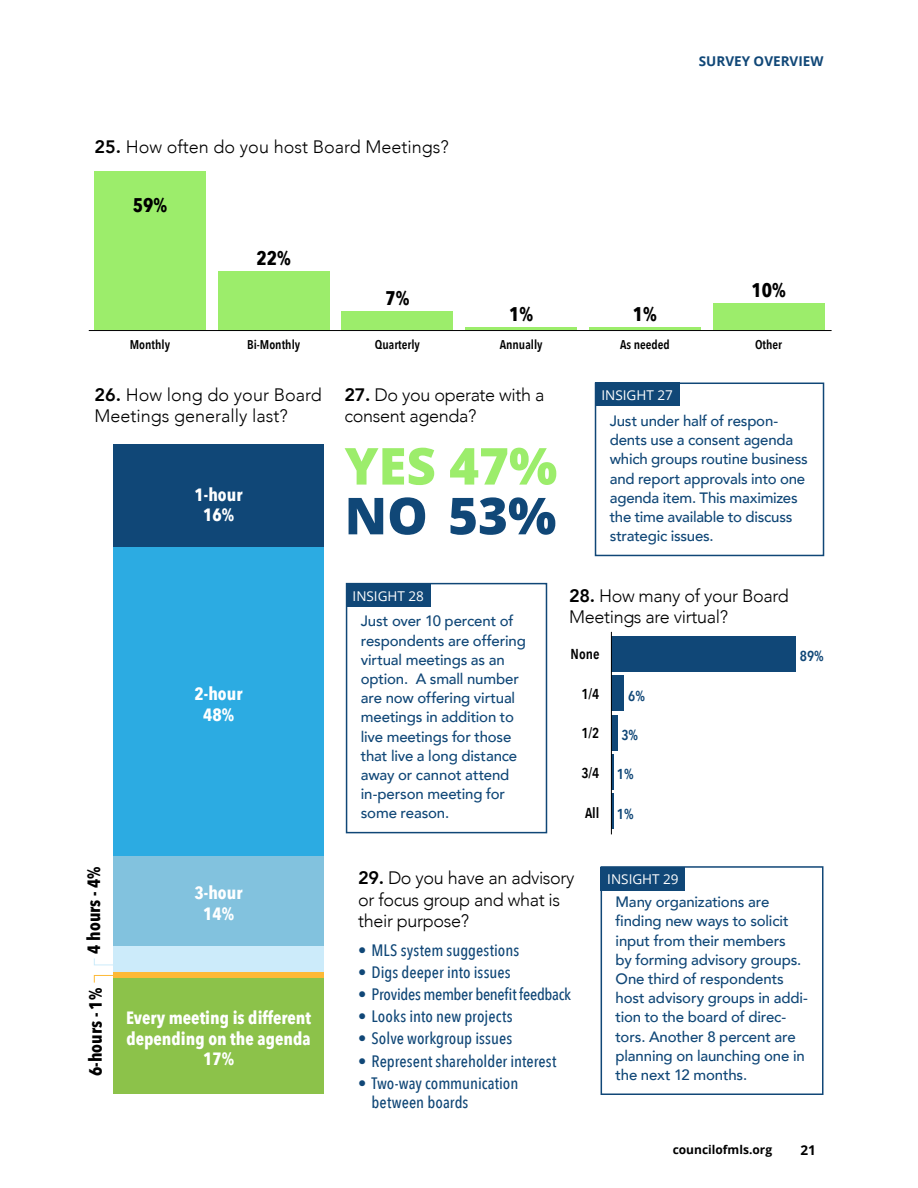
<style>
.page{position:relative;width:918px;height:1188px;background:#fff}
.page>*{position:absolute;margin:0;border:0;box-sizing:border-box;transform-origin:0 0}
.t1{font:800 51px "Open Sans";color:#9ced6b}
.t2{font:800 51px "Open Sans";color:#104777}
.t3{font:700 19.8px "Avenir Next Condensed";color:#000}
.t4{font:300 18px/21.6px "Avenir";letter-spacing:-.02em;color:#000}
.t5{font:300 18px/21.6px "Avenir";color:#000}
.t6{font:700 17.85px/20.7px "Avenir Next Condensed";color:#fff;text-align:center}
.t7{font:700 17.85px "Avenir Next Condensed";color:#000}
.t8{font:500 16.5px/19.2px "Avenir Next Condensed";color:#104777}
.t9{font:500 16.5px "Avenir Next Condensed";letter-spacing:-.02em;color:#104777}
.t10{font:500 15px/19.2px "Avenir";letter-spacing:-.01em;color:#104777}
.t11{font:600 14.4px "Avenir Next Condensed";color:#000}
.t12{font:600 14.4px "Avenir Next Condensed";color:#104777}
.t13{font:13.5px "Open Sans";color:#fff}
.t14{font:700 13.5px "Open Sans";color:#104777}
.t15{font:700 13.5px "Open Sans";color:#000}
.t16{font:600 12.75px "Avenir Next Condensed";color:#000}
.t17{font:700 12px "Open Sans";color:#000}
.s1{font-weight:800}
</style>
<div class="page">
<div style="left:713px;top:303px;width:111px;height:27px;background:#9ced6b"></div>
<hr style="left:589px;top:327px;width:112px;height:3px;background:#9ced6b">
<hr style="left:465px;top:327px;width:112px;height:3px;background:#9ced6b">
<div style="left:342px;top:311px;width:111px;height:19px;background:#9ced6b"></div>
<div style="left:218px;top:271px;width:111px;height:59px;background:#9ced6b"></div>
<div style="left:94px;top:172px;width:112px;height:158px;background:#9ced6b"></div>
<hr style="left:89px;top:330px;width:743px;height:1px;background:#000">
<div style="left:113px;top:978px;width:211px;height:116px;background:#8cc24a"></div>
<div style="left:113px;top:971px;width:211px;height:7px;background:#fdb936"></div>
<div style="left:113px;top:946px;width:211px;height:25px;background:#ccebfa"></div>
<div style="left:113px;top:856px;width:211px;height:90px;background:#82c2de"></div>
<div style="left:113px;top:547px;width:211px;height:309px;background:#2cabe2"></div>
<div style="left:113px;top:445px;width:211px;height:102px;background:#104777"></div>
<svg style="left:94px;top:958px;width:19px;height:8px"></svg>
<svg style="left:94px;top:975px;width:19px;height:8px"></svg>
<div style="left:595px;top:383px;width:229px;height:173px;border:2px solid #104777"></div>
<div style="left:595px;top:383px;width:85px;height:23px;background:#104777"></div>
<div style="left:346px;top:583px;width:201px;height:250px;border:2px solid #104777"></div>
<div style="left:346px;top:584px;width:85px;height:23px;background:#104777"></div>
<div style="left:601px;top:866px;width:223px;height:229px;border:2px solid #104777"></div>
<div style="left:601px;top:867px;width:84px;height:24px;background:#104777"></div>
<hr style="left:612px;top:794px;width:2px;height:35px;background:#104777">
<hr style="left:612px;top:754px;width:2px;height:36px;background:#104777">
<div style="left:612px;top:715px;width:6px;height:35px;background:#104777"></div>
<div style="left:612px;top:675px;width:12px;height:36px;background:#104777"></div>
<div style="left:612px;top:636px;width:184px;height:35px;background:#104777"></div>
<hr style="left:611px;top:632px;width:1px;height:202px;background:#000">
<p class="t5" style="left:95px;top:136px;width:356px"><span class="s1">25.</span> How often do you host Board Meetings?</p>
<h2 class="t3" style="left:133px;top:193px;width:36px">59%</h2>
<h2 class="t3" style="left:257px;top:246px;width:36px">22%</h2>
<h2 class="t3" style="left:385px;top:286px;width:26px">7%</h2>
<p class="t14" style="left:699px;top:52px;width:126px">SURVEY OVERVIEW</p>
<h2 class="t3" style="left:509px;top:302px;width:26px">1%</h2>
<h2 class="t3" style="left:633px;top:302px;width:26px">1%</h2>
<h2 class="t3" style="left:751px;top:278px;width:36px">10%</h2>
<p class="t16" style="left:130px;top:333px;width:42px">Monthly</p>
<p class="t16" style="left:247px;top:333px;width:55px">Bi-Monthly</p>
<p class="t16" style="left:375px;top:333px;width:47px">Quarterly</p>
<p class="t16" style="left:500px;top:333px;width:44px">Annually</p>
<p class="t16" style="left:620px;top:333px;width:51px">As needed</p>
<p class="t16" style="left:755px;top:333px;width:29px">Other</p>
<p class="t5" style="left:95px;top:384px;width:229px"><span class="s1">26.</span> How long do your Board<br>Meetings generally last?</p>
<p class="t6" style="left:195px;top:484px;width:49px">1-hour<br>16%</p>
<p class="t6" style="left:195px;top:683px;width:49px">2-hour<br>48%</p>
<p class="t7" style="left:83px;top:954px;width:89px;rotate:-90deg">4 hours - 4%</p>
<p class="t7" style="left:85px;top:1076px;width:90px;rotate:-90deg">6-hours - 1%</p>
<p class="t6" style="left:195px;top:883px;width:49px">3-hour<br>14%</p>
<p class="t6" style="left:126px;top:1007px;width:186px">Every meeting is different depending on the agenda<br>17%</p>
<p class="t4" style="left:345px;top:384px;width:201px"><span class="s1">27.</span> Do you operate with a consent agenda?</p>
<h1 class="t1" style="left:345px;top:427px;width:214px">YES 47%</h1>
<h1 class="t2" style="left:345px;top:477px;width:213px">NO 53%</h1>
<p class="t13" style="left:602px;top:385px;width:73px">INSIGHT 27</p>
<p class="t10" style="left:610px;top:410px;width:200px">Just under half of respon&shy;dents use a consent agenda which groups routine business and report approvals into one agenda item. This maximizes the time available to discuss strategic issues.</p>
<p class="t13" style="left:353px;top:586px;width:73px">INSIGHT 28</p>
<p class="t10" style="left:361px;top:611px;width:167px">Just over 10 percent of respondents are offering virtual meetings as an option. A small number are now offering virtual meetings in addition to live meetings for those that live a long distance away or cannot attend in-person meeting for some reason.</p>
<p class="t4" style="left:569px;top:585px;width:221px"><span class="s1">28.</span> How many of your Board<br>Meetings are virtual?</p>
<p class="t11" style="left:571px;top:642px;width:30px">None</p>
<p class="t11" style="left:581px;top:681px;width:20px">1/4</p>
<p class="t11" style="left:581px;top:721px;width:20px">1/2</p>
<p class="t11" style="left:581px;top:761px;width:20px">3/4</p>
<p class="t11" style="left:585px;top:800px;width:16px">All</p>
<p class="t12" style="left:628px;top:683px;width:18px">6%</p>
<p class="t12" style="left:621px;top:722px;width:18px">3%</p>
<p class="t12" style="left:617px;top:762px;width:18px">1%</p>
<p class="t12" style="left:617px;top:801px;width:18px">1%</p>
<p class="t12" style="left:800px;top:644px;width:25px">89%</p>
<p class="t4" style="left:358px;top:867px;width:218px"><span class="s1">29.</span> Do you have an advisory or focus group and what is their purpose?</p>
<p class="t8" style="left:358px;top:940px;width:163px">• MLS system suggestions</p>
<p class="t8" style="left:358px;top:962px;width:154px">• Digs deeper into issues</p>
<p class="t9" style="left:358px;top:984px;width:215px">• Provides member benefit feedback</p>
<p class="t8" style="left:358px;top:1007px;width:156px">• Looks into new projects</p>
<p class="t8" style="left:358px;top:1029px;width:156px">• Solve workgroup issues</p>
<p class="t8" style="left:358px;top:1051px;width:200px">• Represent shareholder interest</p>
<p class="t8" style="left:372px;top:1073px;width:148px;text-indent:-13px">• Two-way communication between boards</p>
<p class="t13" style="left:607px;top:870px;width:73px">INSIGHT 29</p>
<p class="t10" style="left:616px;top:892px;width:194px">Many organizations are finding new ways to solicit input from their members<br>by forming advisory groups.<br>One third of respondents host advisory groups in addi&shy;tion to the board of direc&shy;tors. Another 8 percent are planning on launching one in the next 12 months.</p>
<p class="t17" style="left:673px;top:1141px;width:101px">councilofmls.org</p>
<p class="t15" style="left:800px;top:1141px;width:17px">21</p>
</div>
